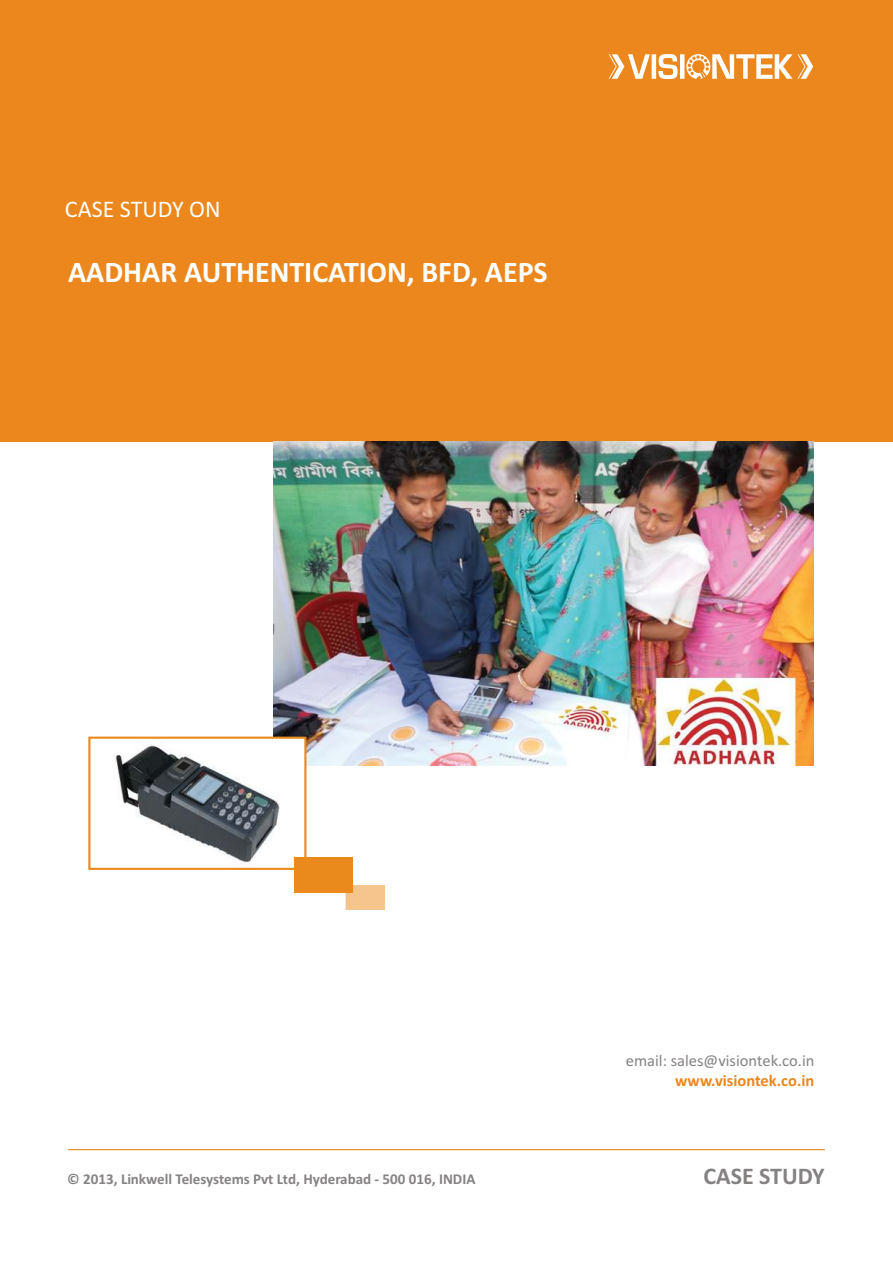
<style>
.page{position:relative;width:893px;height:1263px;background:#fff}
.page>*{position:absolute;margin:0;border:0;box-sizing:border-box;transform-origin:0 0}
.t1{font:700 30px "Calibri";color:#fff}
.t2{font:24px "Calibri";color:#fff}
.t3{font:700 24px "Calibri";color:#858282}
.t4{font:16.5px "Calibri";color:#858282}
.t5{font:700 16.5px "Calibri";color:#eb871c}
.t6{font:700 15px "Calibri";color:#858282}
</style>
<div class="page">
<div style="left:0;top:0;width:893px;height:441px;background:#eb871c"></div>
<hr style="left:68px;top:1149px;width:756px;height:1px;background:#eb871c">
<svg style="left:609px;top:54px;width:204px;height:25px"></svg>
<img style="left:273px;top:441px;width:540px;height:324px">
<img style="left:115px;top:740px;width:188px;height:125px">
<div style="left:88px;top:737px;width:218px;height:133px;border:2px solid #eb8a1c"></div>
<img style="left:345px;top:885px;width:40px;height:24px">
<div style="left:294px;top:857px;width:59px;height:36px;background:#eb8a1c"></div>
<h2 class="t2" style="left:65px;top:199px;width:157px">CASE STUDY ON</h2>
<h1 class="t1" style="left:68px;top:259px;width:481px">AADHAR AUTHENTICATION, BFD, AEPS</h1>
<p class="t4" style="left:626px;top:1054px;width:190px">email: sales@visiontek.co.in</p>
<p class="t5" style="left:675px;top:1074px;width:141px">www.visiontek.co.in</p>
<p class="t6" style="left:67px;top:1172px;width:410px">© 2013, Linkwell Telesystems Pvt Ltd, Hyderabad - 500 016, INDIA</p>
<h2 class="t3" style="left:703px;top:1166px;width:123px">CASE STUDY</h2>
</div>
